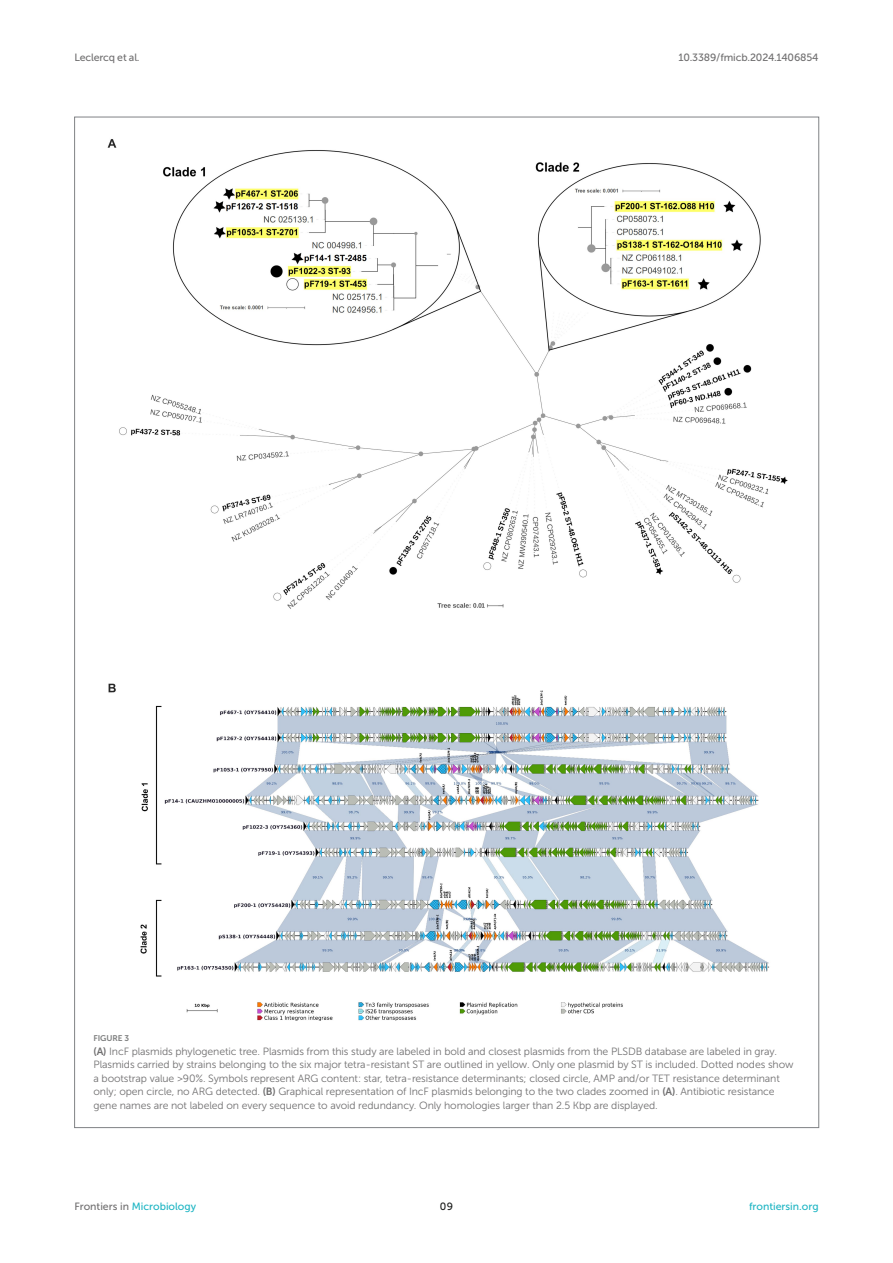
<style>
.page{position:relative;width:893px;height:1263px;background:#fff}
.page>*{position:absolute;margin:0;border:0;box-sizing:border-box;transform-origin:0 0}
.FIG_LEG{font:10.5px/13.5px "Museo Sans 300";letter-spacing:-.01em;color:#706f70}
.t1{font:10.5px "Museo Sans 500";letter-spacing:-.015em;color:#706f70}
.t2{font:10.5px "Museo Sans 500";color:#1db5c3}
.t3{font:10.5px "Museo Sans 500";color:#1b1c1b}
.FIG_HD{font:8.25px "Museo Sans 700";letter-spacing:-.01em;color:#7e7f7f}
.s1{font-family:"Museo Sans 700"}
.s2{color:#706f70}
</style>
<div class="page">
<img style="left:107px;top:139px;width:681px;height:882px">
<p class="t1" style="left:74px;top:51px;width:67px">Leclercq et al.</p>
<p class="t1" style="left:678px;top:51px;width:142px">10.3389/fmicb.2024.1406854</p>
<p class="FIG_HD" style="left:94px;top:1034px;width:37px">FIGURE 3</p>
<p class="FIG_LEG" style="left:94px;top:1044px;width:701px"><span class="s1">(A)</span> IncF plasmids phylogenetic tree. Plasmids from this study are labeled in bold and closest plasmids from the PLSDB database are labeled in gray.<br>Plasmids carried by strains belonging to the six major tetra-resistant ST are outlined in yellow. Only one plasmid by ST is included. Dotted nodes show a bootstrap value &gt;90%. Symbols represent ARG content: star, tetra-resistance determinants; closed circle, AMP and/or TET resistance determinant only; open circle, no ARG detected. <span class="s1">(B)</span> Graphical representation of IncF plasmids belonging to the two clades zoomed in <span class="s1">(A)</span>. Antibiotic resistance gene names are not labeled on every sequence to avoid redundancy. Only homologies larger than 2.5 Kbp are displayed.</p>
<p class="t2" style="left:74px;top:1200px;width:123px"><span class="s2">Frontiers in</span> Microbiology</p>
<p class="t3" style="left:440px;top:1200px;width:15px">09</p>
<p class="t2" style="left:749px;top:1200px;width:71px">frontiersin.org</p>
</div>
